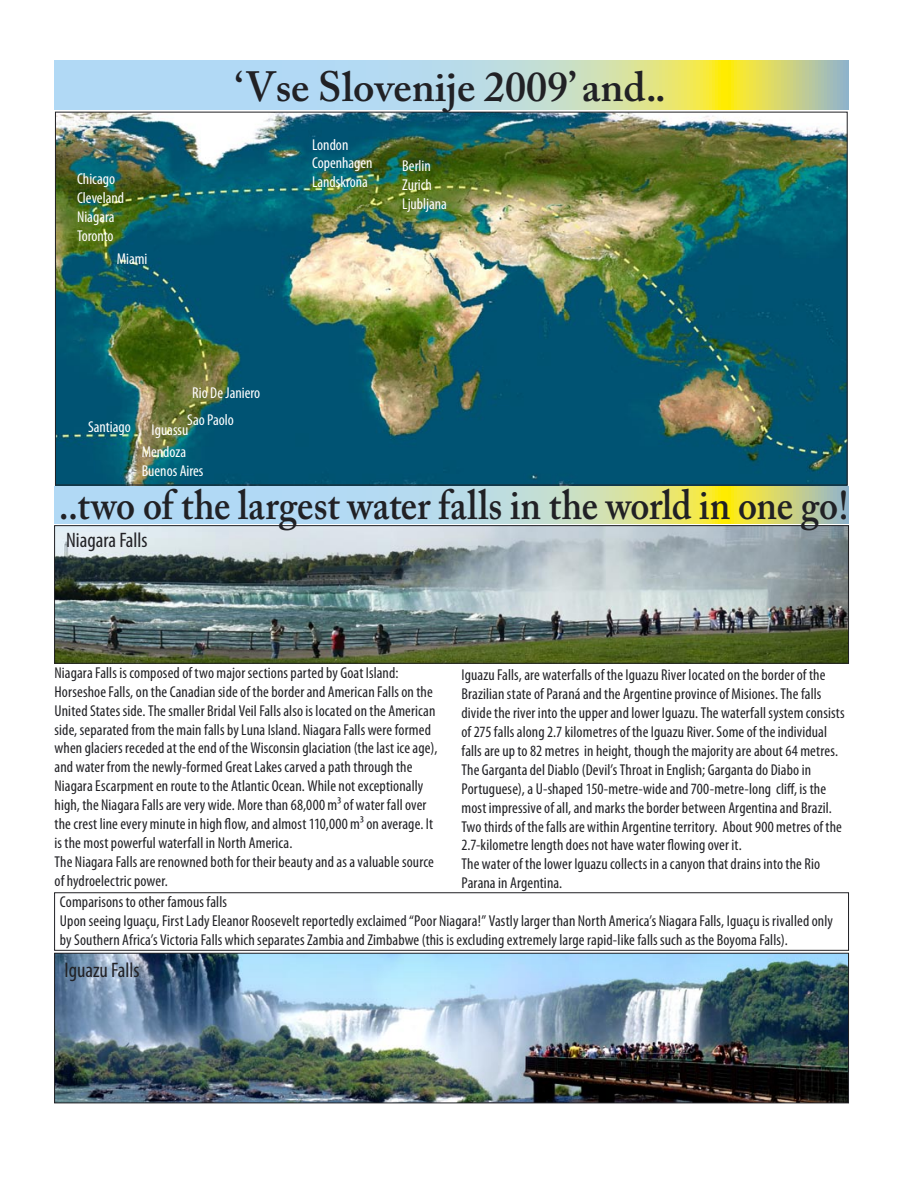
<style>
.page{position:relative;width:918px;height:1191px;background:#fff}
.page>*{position:absolute;margin:0;border:0;box-sizing:border-box;transform-origin:0 0}
.t1{font:600 42px "Adobe Caslon Pro";color:#212125;scale:.89 1}
.t2{font:600 42px "Adobe Caslon Pro";color:#212125}
.t3{font:condensed 21px "Myriad Pro";color:#212125}
.t4{font:condensed 15.75px/18.9px "Myriad Pro";letter-spacing:.01em;color:#212125}
.t5{font:condensed 15.75px/18.9px "Myriad Pro";color:#fff}
</style>
<div class="page">
<svg style="left:55px;top:60px;width:793px;height:50px;background:#c1dbc5"></svg>
<img style="left:57px;top:114px;width:788px;height:369px">
<img style="left:56px;top:954px;width:791px;height:147px">
<div style="left:54px;top:952px;width:795px;height:151px;border:1px solid #212125"></div>
<img style="left:56px;top:527px;width:791px;height:134px">
<div style="left:54px;top:525px;width:795px;height:138px;border:1px solid #212125"></div>
<div style="left:54px;top:892px;width:795px;height:58px;border:1px solid #212125"></div>
<svg style="left:54px;top:487px;width:794px;height:37px;background:#c1dbc5"></svg>
<p class="t5" style="left:77px;top:169px;width:48px">Chicago<br>Cleveland<br>Niagara<br>Toronto</p>
<p class="t5" style="left:117px;top:249px;width:32px">Miami</p>
<h1 class="t2" style="left:235px;top:62px;width:432px">‘Vse Slovenije 2009’ and..</h1>
<p class="t5" style="left:312px;top:135px;width:62px">London<br>Copenhagen<br>Landskrona</p>
<p class="t5" style="left:402px;top:157px;width:46px">Berlin<br>Zurich<br>Ljubljana</p>
<p class="t5" style="left:192px;top:384px;width:69px">Rio De Janiero</p>
<p class="t5" style="left:88px;top:417px;width:44px">Santiago</p>
<p class="t5" style="left:187px;top:411px;width:48px">Sao Paolo</p>
<p class="t5" style="left:152px;top:420px;width:38px">Iguassu</p>
<p class="t5" style="left:142px;top:443px;width:63px">Mendoza<br>Buenos Aires</p>
<h1 class="t1" style="left:59px;top:480px;width:889px">..two of the largest water falls in the world in one go!</h1>
<h2 class="t3" style="left:66px;top:528px;width:83px">Niagara Falls</h2>
<p class="t4" style="left:55px;top:663px;width:384px">Niagara Falls is composed of two major sections parted by Goat Island:<br>Horseshoe Falls, on the Canadian side of the border and American Falls on the United States side. The smaller Bridal Veil Falls also is located on the American side, separated from the main falls by Luna Island. Niagara Falls were formed when glaciers receded at the end of the Wisconsin glaciation (the last ice age), and water from the newly-formed Great Lakes carved a path through the Niagara Escarpment en route to the Atlantic Ocean. While not exceptionally high, the Niagara Falls are very wide. More than 68,000 m³ of water fall over the crest line every minute in high flow, and almost 110,000 m³ on average. It is the most powerful waterfall in North America.<br>The Niagara Falls are renowned both for their beauty and as a valuable source of hydroelectric power.</p>
<p class="t4" style="left:461px;top:666px;width:385px">Iguazu Falls, are waterfalls of the Iguazu River located on the border of the Brazilian state of Paraná and the Argentine province of Misiones. The falls divide the river into the upper and lower Iguazu. The waterfall system consists of 275 falls along 2.7 kilometres of the Iguazu River. Some of the individual falls are up to 82 metres in height, though the majority are about 64 metres.<br>The Garganta del Diablo (Devil’s Throat in English; Garganta do Diabo in Portuguese), a U-shaped 150-metre-wide and 700-metre-long cliff, is the most impressive of all, and marks the border between Argentina and Brazil.<br>Two thirds of the falls are within Argentine territory. About 900 metres of the 2.7-kilometre length does not have water flowing over it.<br>The water of the lower Iguazu collects in a canyon that drains into the Rio Parana in Argentina.</p>
<p class="t4" style="left:60px;top:893px;width:774px">Comparisons to other famous falls<br>Upon seeing Iguaçu, First Lady Eleanor Roosevelt reportedly exclaimed “Poor Niagara!” Vastly larger than North America’s Niagara Falls, Iguaçu is rivalled only by Southern Africa’s Victoria Falls which separates Zambia and Zimbabwe (this is excluding extremely large rapid-like falls such as the Boyoma Falls).</p>
<h2 class="t3" style="left:64px;top:958px;width:76px">Iguazu Falls</h2>
</div>
